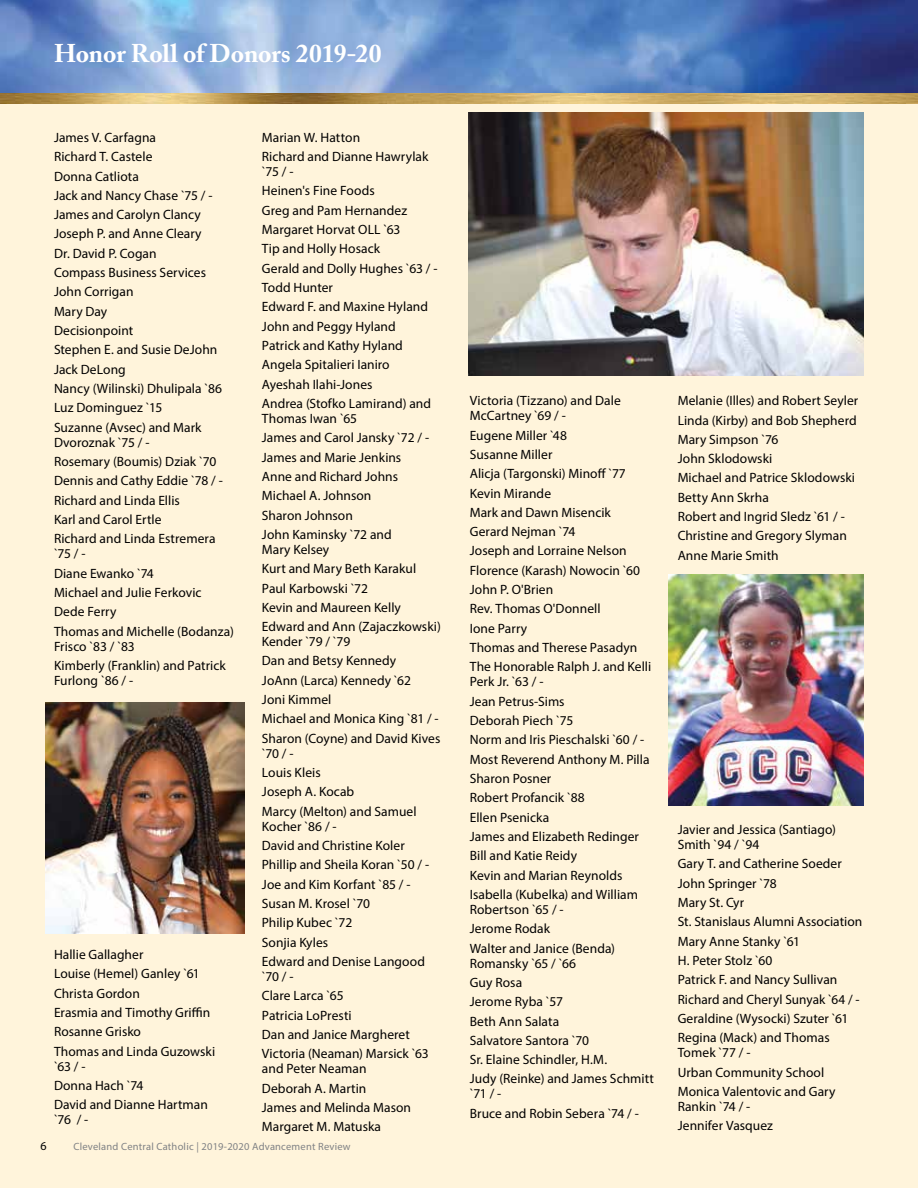
<style>
.page{position:relative;width:918px;height:1188px;background:#fff}
.page>*{position:absolute;margin:0;border:0;box-sizing:border-box;transform-origin:0 0}
.t1{font:700 25.5px "Adobe Caslon Pro";letter-spacing:-.01em;color:#fff}
.t2{font:13.5px/19.4px "Myriad Pro";letter-spacing:.005em;color:#000}
.t3{font:12px "Myriad Pro";color:#000}
.t4{font:10.5px "Myriad Pro";letter-spacing:.02em;color:#808285}
</style>
<div class="page">
<div style="left:0;top:95px;width:918px;height:1093px;background:#fff4db"></div>
<img style="left:0;top:92px;width:918px;height:11px">
<img style="left:0;top:0;width:918px;height:92px">
<img style="left:45px;top:702px;width:199px;height:231px">
<img style="left:469px;top:112px;width:395px;height:264px">
<img style="left:668px;top:575px;width:196px;height:231px">
<h1 class="t1" style="left:54px;top:38px;width:329px">Honor Roll of Donors 2019-20</h1>
<p class="t2" style="left:54px;top:127px;width:170px">James V. Carfagna<br>Richard T. Castele<br>Donna Catliota<br>Jack and Nancy Chase `75 / -<br>James and Carolyn Clancy<br>Joseph P. and Anne Cleary<br>Dr. David P. Cogan<br>Compass Business Services<br>John Corrigan<br>Mary Day<br>Decisionpoint<br>Stephen E. and Susie DeJohn<br>Jack DeLong<br>Nancy (Wilinski) Dhulipala `86<br>Luz Dominguez `15<br>Suzanne (Avsec) and Mark</p>
<p class="t2" style="left:54px;top:432px;width:170px">Dvoroznak `75 / -<br>Rosemary (Boumis) Dziak `70<br>Dennis and Cathy Eddie `78 / -<br>Richard and Linda Ellis<br>Karl and Carol Ertle<br>Richard and Linda Estremera</p>
<p class="t2" style="left:54px;top:544px;width:181px">`75 / -<br>Diane Ewanko `74<br>Michael and Julie Ferkovic<br>Dede Ferry<br>Thomas and Michelle (Bodanza)</p>
<p class="t2" style="left:54px;top:636px;width:173px">Frisco `83 / `83<br>Kimberly (Franklin) and Patrick</p>
<p class="t2" style="left:54px;top:670px;width:81px">Furlong `86 / -</p>
<p class="t2" style="left:54px;top:945px;width:163px">Hallie Gallagher<br>Louise (Hemel) Ganley `61<br>Christa Gordon<br>Erasmia and Timothy Griffin<br>Rosanne Grisko<br>Thomas and Linda Guzowski</p>
<p class="t2" style="left:54px;top:1056px;width:155px">`63 / -<br>Donna Hach `74<br>David and Dianne Hartman</p>
<p class="t2" style="left:54px;top:1110px;width:36px">`76 / -</p>
<p class="t2" style="left:262px;top:127px;width:168px">Marian W. Hatton<br>Richard and Dianne Hawrylak</p>
<p class="t2" style="left:262px;top:162px;width:177px">`75 / -<br>Heinen's Fine Foods<br>Greg and Pam Hernandez<br>Margaret Horvat OLL `63<br>Tip and Holly Hosack<br>Gerald and Dolly Hughes `63 / -<br>Todd Hunter<br>Edward F. and Maxine Hyland<br>John and Peggy Hyland<br>Patrick and Kathy Hyland<br>Angela Spitalieri Ianiro<br>Ayeshah Ilahi-Jones<br>Andrea (Stofko Lamirand) and</p>
<p class="t2" style="left:262px;top:409px;width:169px">Thomas Iwan `65<br>James and Carol Jansky `72 / -<br>James and Marie Jenkins<br>Anne and Richard Johns<br>Michael A. Johnson<br>Sharon Johnson<br>John Kaminsky `72 and</p>
<p class="t2" style="left:262px;top:539px;width:180px">Mary Kelsey<br>Kurt and Mary Beth Karakul<br>Paul Karbowski `72<br>Kevin and Maureen Kelly<br>Edward and Ann (Zajaczkowski)</p>
<p class="t2" style="left:262px;top:632px;width:180px">Kender `79 / `79<br>Dan and Betsy Kennedy<br>JoAnn (Larca) Kennedy `62<br>Joni Kimmel<br>Michael and Monica King `81 / -<br>Sharon (Coyne) and David Kives</p>
<p class="t2" style="left:262px;top:743px;width:156px">`70 / -<br>Louis Kleis<br>Joseph A. Kocab<br>Marcy (Melton) and Samuel</p>
<p class="t2" style="left:262px;top:816px;width:169px">Kocher `86 / -<br>David and Christine Koler<br>Phillip and Sheila Koran `50 / -<br>Joe and Kim Korfant `85 / -<br>Susan M. Krosel `70<br>Philip Kubec `72<br>Sonjia Kyles<br>Edward and Denise Langood</p>
<p class="t2" style="left:262px;top:967px;width:168px">`70 / -<br>Clare Larca `65<br>Patricia LoPresti<br>Dan and Janice Margheret<br>Victoria (Neaman) Marsick `63</p>
<p class="t2" style="left:262px;top:1059px;width:151px">and Peter Neaman<br>Deborah A. Martin<br>James and Melinda Mason<br>Margaret M. Matuska</p>
<p class="t3" style="left:40px;top:1138px;width:8px">6</p>
<p class="t4" style="left:74px;top:1140px;width:279px">Cleveland Central Catholic | 2019-2020 Advancement Review</p>
<p class="t2" style="left:470px;top:393px;width:152px;line-height:15px">Victoria (Tizzano) and Dale<br>McCartney `69 / -</p>
<p class="t2" style="left:470px;top:425px;width:183px">Eugene Miller `48<br>Susanne Miller<br>Alicja (Targonski) Minoff `77<br>Kevin Mirande<br>Mark and Dawn Misencik<br>Gerard Nejman `74<br>Joseph and Lorraine Nelson<br>Florence (Karash) Nowocin `60<br>John P. O'Brien<br>Rev. Thomas O'Donnell<br>Ione Parry<br>Thomas and Therese Pasadyn<br>The Honorable Ralph J. and Kelli</p>
<p class="t2" style="left:470px;top:672px;width:181px">Perk Jr. `63 / -<br>Jean Petrus-Sims<br>Deborah Piech `75<br>Norm and Iris Pieschalski `60 / -<br>Most Reverend Anthony M. Pilla<br>Sharon Posner<br>Robert Profancik `88<br>Ellen Psenicka<br>James and Elizabeth Redinger<br>Bill and Katie Reidy<br>Kevin and Marian Reynolds<br>Isabella (Kubelka) and William</p>
<p class="t2" style="left:470px;top:899px;width:147px">Robertson `65 / -<br>Jerome Rodak<br>Walter and Janice (Benda)</p>
<p class="t2" style="left:470px;top:953px;width:186px">Romansky `65 / `66<br>Guy Rosa<br>Jerome Ryba `57<br>Beth Ann Salata<br>Salvatore Santora `70<br>Sr. Elaine Schindler, H.M.<br>Judy (Reinke) and James Schmitt</p>
<p class="t2" style="left:470px;top:1084px;width:171px">`71 / -<br>Bruce and Robin Sebera `74 / -</p>
<p class="t2" style="left:678px;top:391px;width:182px">Melanie (Illes) and Robert Seyler<br>Linda (Kirby) and Bob Shepherd<br>Mary Simpson `76<br>John Sklodowski<br>Michael and Patrice Sklodowski<br>Betty Ann Skrha<br>Robert and Ingrid Sledz `61 / -<br>Christine and Gregory Slyman<br>Anne Marie Smith</p>
<p class="t2" style="left:678px;top:822px;width:160px;line-height:15px">Javier and Jessica (Santiago)<br>Smith `94 / `94</p>
<p class="t2" style="left:678px;top:854px;width:186px">Gary T. and Catherine Soeder<br>John Springer `78<br>Mary St. Cyr<br>St. Stanislaus Alumni Association<br>Mary Anne Stanky `61<br>H. Peter Stolz `60<br>Patrick F. and Nancy Sullivan<br>Richard and Cheryl Sunyak `64 / -<br>Geraldine (Wysocki) Szuter `61<br>Regina (Mack) and Thomas</p>
<p class="t2" style="left:678px;top:1043px;width:159px">Tomek `77 / -<br>Urban Community School<br>Monica Valentovic and Gary</p>
<p class="t2" style="left:678px;top:1097px;width:97px">Rankin `74 / -<br>Jennifer Vasquez</p>
</div>
